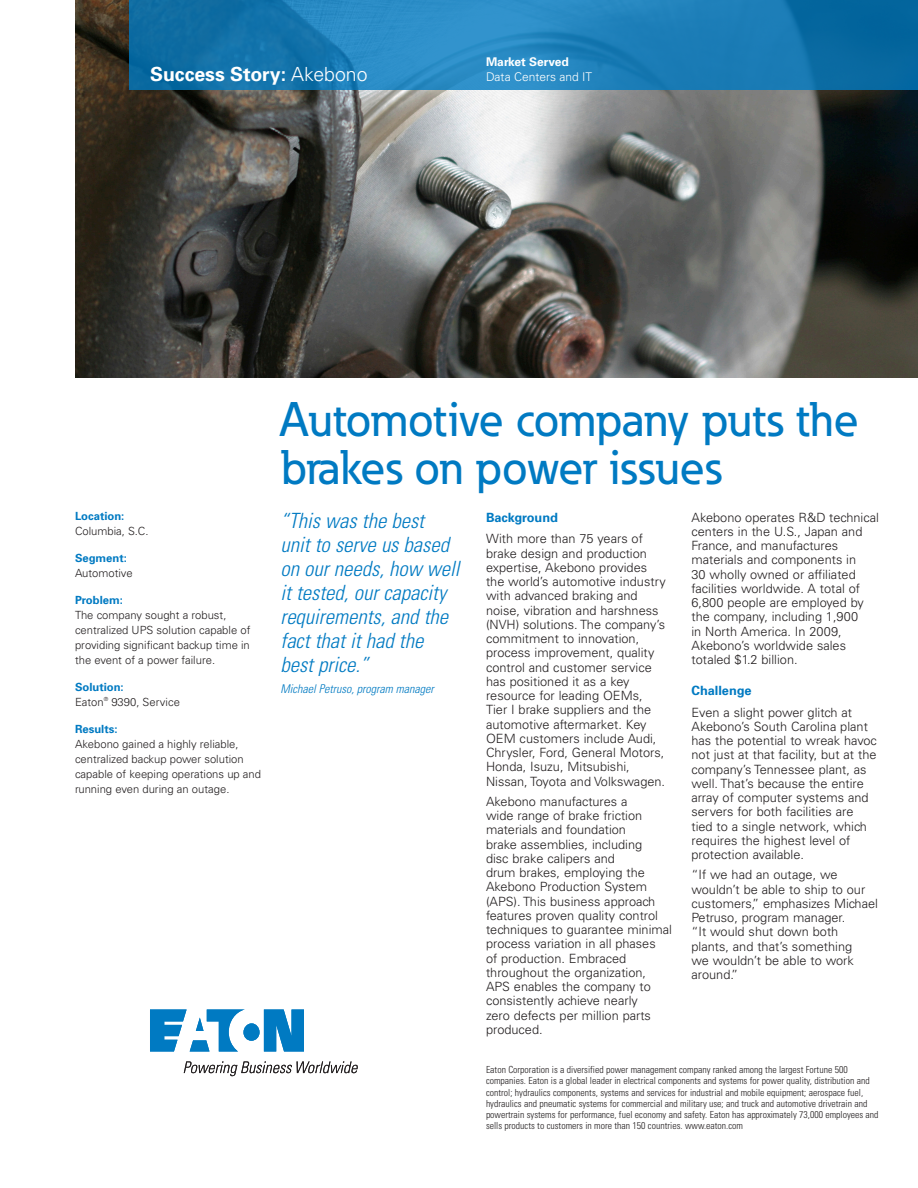
<style>
.page{position:relative;width:918px;height:1188px;background:#fff}
.page>*{position:absolute;margin:0;border:0;box-sizing:border-box;transform-origin:0 0}
.Headline{font:500 48px/48px "Eaton";color:#007ac2}
.Pull_quote{font:italic 300 condensed 21px/24px "Univers";color:#007ac2}
.Product_line{font:700 19.5px "Univers";color:#fff}
.Body_Copy{font:300 12.75px/14.2px "Univers";color:#231f20}
.Body_Copy_Head{font:700 12.75px "Univers";color:#007ac2}
.Pull_quote-2{font:italic 300 condensed 12px "Univers";color:#007ac2}
.Markets_Served_subhe{font:300 12px "Univers";color:#fff}
.Markets_Served{font:700 12px "Univers";color:#fff}
.Details_Subhead{font:300 11.25px/15px "Univers";color:#231f20}
.Details{font:700 11.25px "Univers";color:#007ac2}
.Body_Copy-2{font:300 condensed 9.75px/11.2px "Univers";color:#231f20}
.Details_Subhead-2{font:300 5.7px "Univers";color:#231f20}
.s1{font-weight:300}
</style>
<div class="page">
<img style="left:75px;top:0;width:843px;height:378px">
<svg style="left:129px;top:0;width:789px;height:90px"></svg>
<svg style="left:150px;top:1010px;width:154px;height:42px"></svg>
<svg style="left:184px;top:1061px;width:174px;height:15px"></svg>
<p class="Product_line" style="left:150px;top:62px;width:219px">Success Story: <span class="s1">Akebono</span></p>
<p class="Markets_Served" style="left:486px;top:55px;width:84px">Market Served</p>
<p class="Markets_Served_subhe" style="left:486px;top:70px;width:108px">Data Centers and IT</p>
<p class="Details" style="left:75px;top:510px;width:51px">Location:</p>
<p class="Details_Subhead" style="left:75px;top:524px;width:75px">Columbia, S.C.</p>
<p class="Details" style="left:75px;top:552px;width:53px">Segment:</p>
<p class="Details_Subhead" style="left:75px;top:566px;width:59px">Automotive</p>
<p class="Details" style="left:75px;top:594px;width:49px">Problem:</p>
<p class="Details_Subhead" style="left:75px;top:608px;width:177px">The company sought a robust, centralized UPS solution capable of providing significant backup time in the event of a power failure.</p>
<p class="Details" style="left:75px;top:681px;width:50px">Solution:</p>
<p class="Details_Subhead" style="left:75px;top:695px;width:30px">Eaton</p>
<p class="Details_Subhead-2" style="left:104px;top:696px;width:6px">®</p>
<p class="Details_Subhead" style="left:111px;top:695px;width:70px">9390, Service</p>
<p class="Details" style="left:75px;top:723px;width:44px">Results:</p>
<p class="Details_Subhead" style="left:75px;top:737px;width:188px">Akebono gained a highly reliable, centralized backup power solution capable of keeping operations up and running even during an outage.</p>
<p class="Headline" style="left:280px;top:395px;width:580px">Automotive company puts the brakes on power issues</p>
<p class="Pull_quote" style="left:280px;top:509px;width:181px">“This was the best<br>unit to serve us based on our needs, how well it tested, our capacity requirements, and the fact that it had the best price.”</p>
<p class="Pull_quote-2" style="left:280px;top:682px;width:155px">Michael Petruso, program manager</p>
<p class="Body_Copy_Head" style="left:486px;top:509px;width:73px">Background</p>
<p class="Body_Copy" style="left:486px;top:532px;width:181px">With more than 75 years of brake design and production expertise, Akebono provides the world’s automotive industry with advanced braking and noise, vibration and harshness (NVH) solutions. The company’s commitment to innovation, process improvement, quality control and customer service has positioned it as a key resource for leading OEMs,<br>Tier I brake suppliers and the automotive aftermarket. Key<br>OEM customers include Audi,<br>Chrysler, Ford, General Motors,<br>Honda, Isuzu, Mitsubishi,<br>Nissan, Toyota and Volkswagen.</p>
<p class="Body_Copy" style="left:486px;top:794px;width:188px">Akebono manufactures a<br>wide range of brake friction materials and foundation<br>brake assemblies, including<br>disc brake calipers and<br>drum brakes, employing the<br>Akebono Production System (APS). This business approach features proven quality control techniques to guarantee minimal process variation in all phases<br>of production. Embraced throughout the organization,<br>APS enables the company to consistently achieve nearly<br>zero defects per million parts produced.</p>
<p class="Body_Copy" style="left:692px;top:510px;width:189px">Akebono operates R&amp;D technical centers in the U.S., Japan and<br>France, and manufactures materials and components in<br>30 wholly owned or affiliated facilities worldwide. A total of<br>6,800 people are employed by the company, including 1,900<br>in North America. In 2009,<br>Akebono’s worldwide sales totaled $1.2 billion.</p>
<p class="Body_Copy_Head" style="left:692px;top:683px;width:61px">Challenge</p>
<p class="Body_Copy" style="left:692px;top:705px;width:187px">Even a slight power glitch at<br>Akebono’s South Carolina plant has the potential to wreak havoc not just at that facility, but at the company’s Tennessee plant, as well. That’s because the entire array of computer systems and servers for both facilities are tied to a single network, which requires the highest level of protection available.</p>
<p class="Body_Copy" style="left:692px;top:868px;width:188px">“If we had an outage, we wouldn’t be able to ship to our customers,” emphasizes Michael<br>Petruso, program manager.<br>“It would shut down both plants, and that’s something<br>we wouldn’t be able to work around.”</p>
<p class="Body_Copy-2" style="left:486px;top:1064px;width:394px">Eaton Corporation is a diversified power management company ranked among the largest Fortune 500 companies. Eaton is a global leader in electrical components and systems for power quality, distribution and control; hydraulics components, systems and services for industrial and mobile equipment; aerospace fuel, hydraulics and pneumatic systems for commercial and military use; and truck and automotive drivetrain and powertrain systems for performance, fuel economy and safety. Eaton has approximately 73,000 employees and sells products to customers in more than 150 countries. www.eaton.com</p>
</div>
